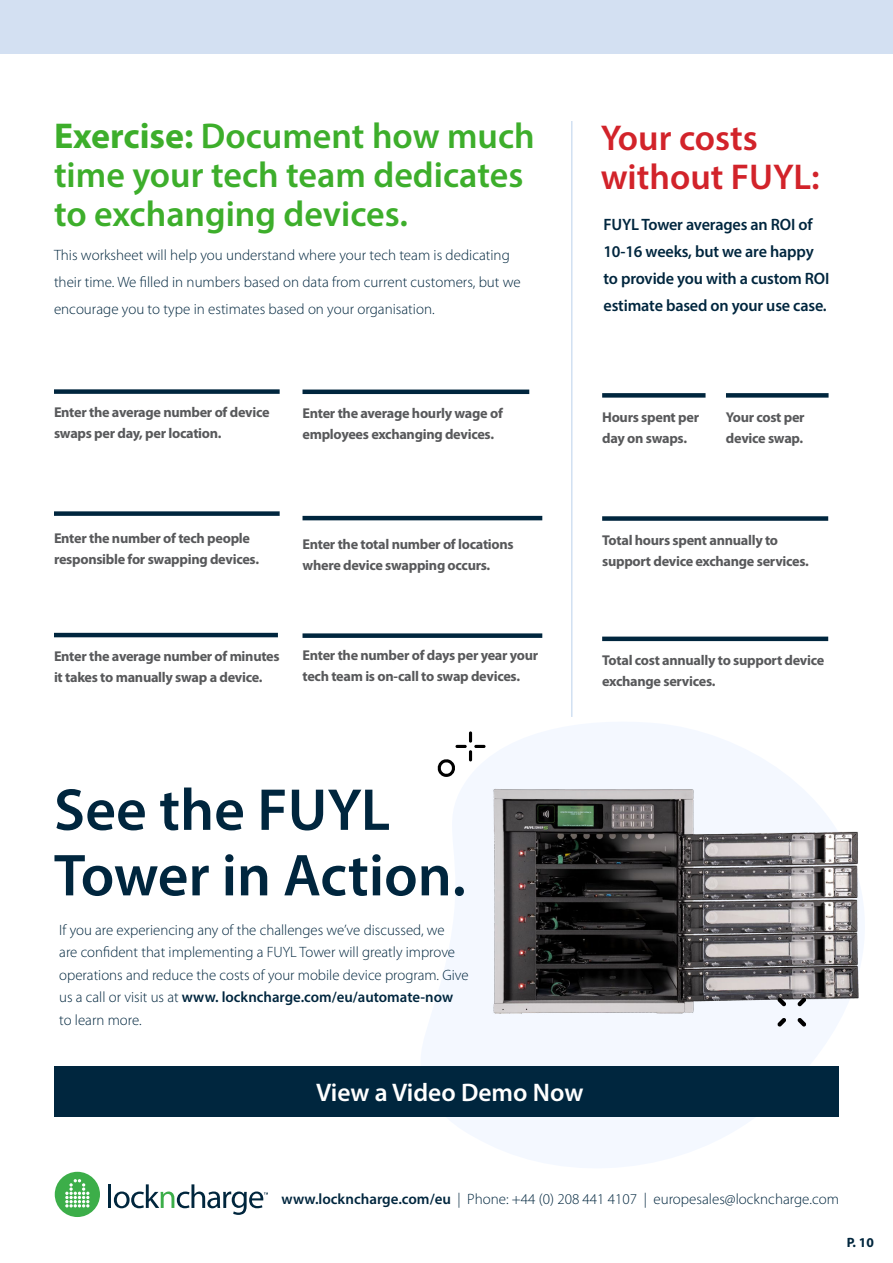
<style>
.page{position:relative;width:893px;height:1263px;background:#fff}
.page>*{position:absolute;margin:0;border:0;box-sizing:border-box;transform-origin:0 0}
.t1{font:600 59.55px/65.6px "Myriad Pro";color:#00263e}
.Future_State{font:600 36px/39px "Myriad Pro";color:#3dae2b}
.Future_State-2{font:600 36px/39px "Myriad Pro";color:#d2232a}
.t2{font:600 25.5px "Myriad Pro";color:#fff}
.Regular_Body_Copy{font:600 16.5px/27px "Myriad Pro";letter-spacing:-.01em;color:#00263e}
.Regular_Body_Copy-2{font:300 15px/22.5px "Myriad Pro";color:#00263e}
.Navy_Header{font:300 15px/27px "Myriad Pro";color:#00263e}
.STAT_RED{font:700 14.25px/21px "Myriad Pro";letter-spacing:-.02em;color:#58595b}
.t3{font:700 13.5px "Myriad Pro";color:#00263d}
.s1{font-weight:700}
.s2{font-weight:600}
</style>
<div class="page">
<hr style="left:108px;top:1184px;width:3px;height:24px;background:#00263d">
<div style="left:55px;top:1172px;width:45px;height:45px;background:#3cae49;border-radius:50%"></div>
<svg style="left:65px;top:1179px;width:24px;height:28px"></svg>
<svg style="left:114px;top:1184px;width:154px;height:31px"></svg>
<div style="left:0;top:0;width:893px;height:54px;background:#cfddf1"></div>
<svg style="left:421px;top:722px;width:415px;height:446px;fill:#f4f8ff"></svg>
<div style="left:602px;top:516px;width:226px;height:5px;background:#00263e"></div>
<div style="left:602px;top:393px;width:103px;height:5px;background:#00263e"></div>
<div style="left:726px;top:393px;width:102px;height:5px;background:#00263e"></div>
<img style="left:486px;top:769px;width:379px;height:257px">
<div style="left:54px;top:1066px;width:785px;height:51px;background:#00263e"></div>
<svg style="left:436px;top:731px;width:50px;height:46px"></svg>
<svg style="left:797px;top:997px;width:9px;height:9px"></svg>
<svg style="left:777px;top:1018px;width:9px;height:8px"></svg>
<svg style="left:797px;top:1018px;width:9px;height:8px"></svg>
<svg style="left:777px;top:997px;width:9px;height:9px"></svg>
<hr style="left:602px;top:637px;width:226px;height:4px;background:#00263e">
<div style="left:54px;top:389px;width:226px;height:5px;background:#00263e"></div>
<div style="left:302px;top:389px;width:227px;height:5px;background:#00263e"></div>
<div style="left:54px;top:511px;width:226px;height:5px;background:#00263e"></div>
<hr style="left:302px;top:516px;width:240px;height:4px;background:#00263e">
<div style="left:302px;top:633px;width:240px;height:5px;background:#00263e"></div>
<hr style="left:54px;top:633px;width:224px;height:4px;background:#00263e">
<hr style="left:571px;top:121px;width:1px;height:596px;background:#a3c2e6">
<p class="Future_State" style="left:54px;top:115px;width:482px"><span class="s1">Exercise:</span> Document how much time your tech team dedicates to exchanging devices.</p>
<p class="Navy_Header" style="left:54px;top:241px;width:468px">This worksheet will help you understand where your tech team is dedicating their time. We filled in numbers based on data from current customers, but we encourage you to type in estimates based on your organisation.</p>
<p class="Future_State-2" style="left:601px;top:117px;width:221px">Your costs without FUYL:</p>
<p class="Regular_Body_Copy" style="left:603px;top:211px;width:227px">FUYL Tower averages an ROI of<br>10-16 weeks, but we are happy to provide you with a custom ROI estimate based on your use case.</p>
<p class="STAT_RED" style="left:54px;top:402px;width:217px">Enter the average number of device swaps per day, per location.</p>
<p class="STAT_RED" style="left:302px;top:402px;width:202px">Enter the average hourly wage of employees exchanging devices.</p>
<p class="STAT_RED" style="left:602px;top:407px;width:98px">Hours spent per day on swaps.</p>
<p class="STAT_RED" style="left:726px;top:407px;width:80px">Your cost per device swap.</p>
<p class="STAT_RED" style="left:54px;top:527px;width:207px">Enter the number of tech people responsible for swapping devices.</p>
<p class="STAT_RED" style="left:302px;top:534px;width:213px">Enter the total number of locations where device swapping occurs.</p>
<p class="STAT_RED" style="left:602px;top:530px;width:208px">Total hours spent annually to support device exchange services.</p>
<p class="STAT_RED" style="left:54px;top:646px;width:227px">Enter the average number of minutes it takes to manually swap a device.</p>
<p class="STAT_RED" style="left:302px;top:645px;width:237px">Enter the number of days per year your tech team is on-call to swap devices.</p>
<p class="STAT_RED" style="left:602px;top:650px;width:224px">Total cost annually to support device exchange services.</p>
<h1 class="t1" style="left:54px;top:775px;width:413px">See the FUYL<br>Tower in Action.</h1>
<p class="Regular_Body_Copy-2" style="left:59px;top:918px;width:411px">If you are experiencing any of the challenges we’ve discussed, we<br>are confident that implementing a FUYL Tower will greatly improve operations and reduce the costs of your mobile device program. Give us a call or visit us at <span class="s2">www. lockncharge.com/eu/automate-now </span>to learn more.</p>
<h2 class="t2" style="left:316px;top:1076px;width:269px">View a Video Demo Now</h2>
<p class="Regular_Body_Copy-2" style="left:282px;top:1188px;width:559px"><span class="s2">www.lockncharge.com/eu</span> | Phone: +44 (0) 208 441 4107 | europesales@lockncharge.com</p>
<p class="t3" style="left:847px;top:1234px;width:29px">P. 10</p>
</div>
